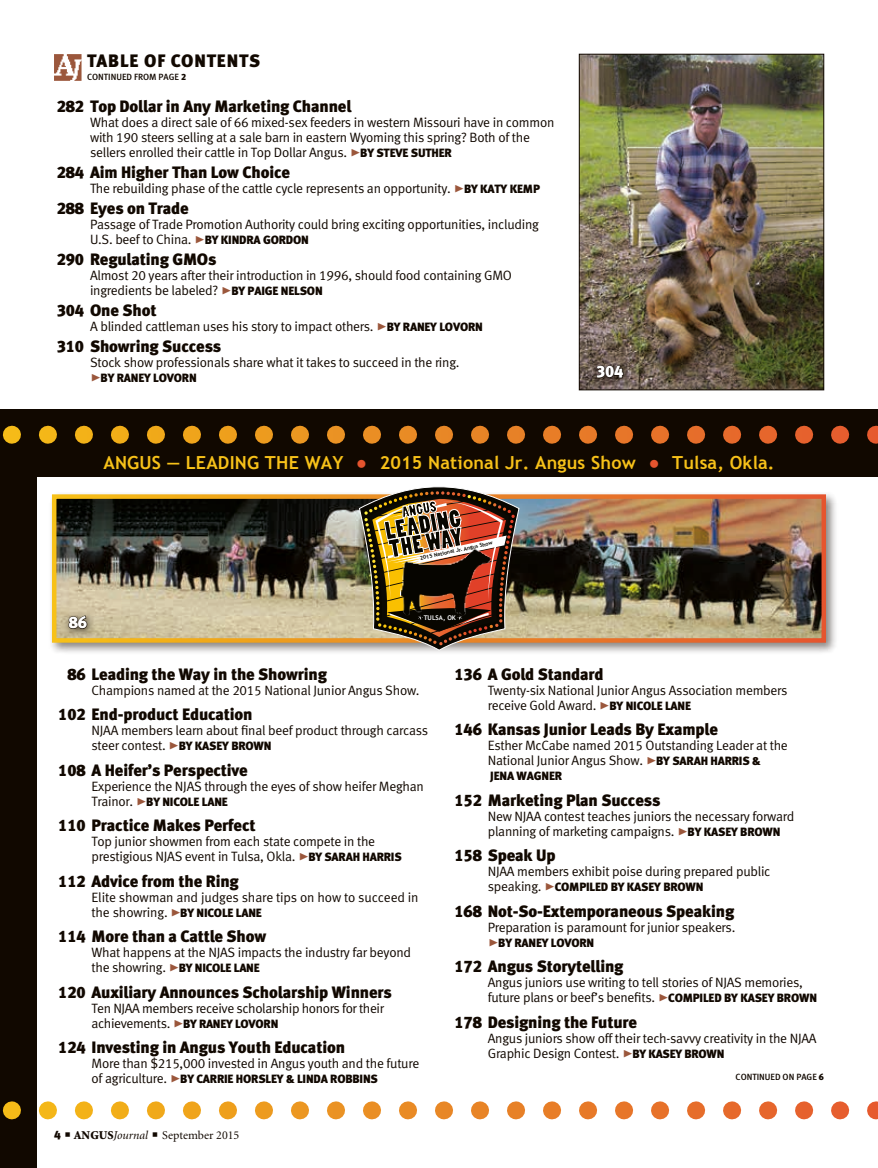
<style>
.page{position:relative;width:878px;height:1168px;background:#fff}
.page>*{position:absolute;margin:0;border:0;box-sizing:border-box;transform-origin:0 0}
.t1{font:24.3px/18.6px "Poplar Std";color:#080600}
.t2{font:700 18px "Trebuchet MS";letter-spacing:.01em;color:#f7c119}
.t3{font:18px "Meta Black LF";letter-spacing:.05em;color:#110800}
.t4{font:16.5px "Meta Black LF";letter-spacing:-.01em;color:#110800}
.t5{font:16.5px "Meta Black LF";color:#fff}
.t6{font:14.7px "Poplar Std";color:#080600}
.deck_line{font:13.5px/15px "Meta Normal LF";letter-spacing:-.02em;color:#110800}
.deck_line-2{font:12px "Meta Black LF";letter-spacing:-.015em;color:#110800}
.t7{font:12px "Minion";color:#110800}
.t8{font:9px "Meta Medium LF";color:#110800}
.t9{font:700 6.45px "Trebuchet MS";color:#fff}
.t10{font:700 5.4px "Trebuchet MS";color:#080600}
.s1{font-family:"Meta Black LF"}
.s2{font-family:"Meta Black Caps Expert";font-size:21px;color:#9b573c}
.s3{font-family:"Meta Black LF";font-size:12px}
.s4{font-size:25.5px;color:#e5542e}
.s5{font-family:"Meta Normal LF";font-size:13.5px}
.s6{font-weight:900}
.s7{font-style:italic}
</style>
<div class="page">
<img style="left:54px;top:54px;width:27px;height:27px">
<img style="left:581px;top:56px;width:241px;height:332px">
<div style="left:579px;top:54px;width:245px;height:336px;border:1px solid #110800"></div>
<div style="left:589px;top:359px;width:44px;height:28px;background:#110800;opacity:.75"></div>
<svg style="left:595px;top:365px;width:29px;height:14px"></svg>
<div style="left:0;top:410px;width:36px;height:758px;background:#110800"></div>
<div style="left:0;top:410px;width:878px;height:67px;background:#110800"></div>
<svg style="left:12px;top:1101px;width:866px;height:18px"></svg>
<svg style="left:12px;top:426px;width:866px;height:18px"></svg>
<div style="left:48px;top:491px;width:790px;height:164px;background:#110800;opacity:.5"></div>
<img style="left:57px;top:499px;width:764px;height:139px">
<img style="left:359px;top:486px;width:160px;height:165px">
<div style="left:62px;top:610px;width:34px;height:28px;background:#110800;opacity:.75"></div>
<svg style="left:68px;top:615px;width:19px;height:14px"></svg>
<p class="t3" style="left:87px;top:50px;width:175px">TABLE OF CONTENTS</p>
<p class="t8" style="left:87px;top:72px;width:101px">CONTINUED FROM PAGE <span class="s1">2</span></p>
<p class="t4" style="left:57px;top:97px;width:296px">282 Top Dollar in Any Marketing Channel</p>
<p class="deck_line" style="left:90px;top:115px;width:466px">What does a direct sale of 66 mixed-sex feeders in western Missouri have in common with 190 steers selling at a sale barn in eastern Wyoming this spring? Both of the sellers enrolled their cattle in Top Dollar Angus. <span class="s2">@</span><span class="s3">BY STEVE SUTHER</span></p>
<p class="t4" style="left:57px;top:163px;width:235px">284 Aim Higher Than Low Choice</p>
<p class="deck_line" style="left:90px;top:181px;width:451px">The rebuilding phase of the cattle cycle represents an opportunity. <span class="s2">@</span><span class="s3">BY KATY KEMP</span></p>
<p class="t4" style="left:57px;top:199px;width:133px">288 Eyes on Trade</p>
<p class="deck_line" style="left:90px;top:217px;width:450px">Passage of Trade Promotion Authority could bring exciting opportunities, including<br>U.S. beef to China. <span class="s2">@</span><span class="s3">BY KINDRA GORDON</span></p>
<p class="t4" style="left:57px;top:250px;width:161px">290 Regulating GMOs</p>
<p class="deck_line" style="left:90px;top:268px;width:423px">Almost 20 years after their introduction in 1996, should food containing GMO ingredients be labeled? <span class="s2">@</span><span class="s3">BY PAIGE NELSON</span></p>
<p class="t4" style="left:57px;top:301px;width:101px">304 One Shot</p>
<p class="deck_line" style="left:90px;top:319px;width:394px">A blinded cattleman uses his story to impact others. <span class="s2">@</span><span class="s3">BY RANEY LOVORN</span></p>
<p class="t4" style="left:57px;top:337px;width:166px">310 Showring Success</p>
<p class="deck_line" style="left:90px;top:355px;width:371px">Stock show professionals share what it takes to succeed in the ring.</p>
<p class="deck_line-2" style="left:90px;top:371px;width:108px"><span class="s2">@</span>BY RANEY LOVORN</p>
<p class="t5" style="left:596px;top:361px;width:29px">304</p>
<p class="t2" style="left:103px;top:452px;width:672px">ANGUS — LEADING THE WAY <span class="s4">•</span> 2015 National Jr. Angus Show <span class="s4">•</span> Tulsa, Okla.</p>
<p class="t1" style="left:384px;top:523px;width:78px;rotate:-10deg">LEADING<br>THE WAY</p>
<p class="t6" style="left:400px;top:504px;width:36px;rotate:-10deg">ANGUS</p>
<p class="t10" style="left:419px;top:555px;width:76px;rotate:-12deg">2015 National Jr. Angus Show</p>
<p class="t5" style="left:69px;top:612px;width:20px">86</p>
<p class="t9" style="left:423px;top:614px;width:34px">TULSA, OK</p>
<p class="t4" style="left:67px;top:664px;width:261px">86 Leading the Way in the Showring</p>
<p class="deck_line" style="left:92px;top:682px;width:329px">Champions named at the 2015 National Junior Angus Show.</p>
<p class="t4" style="left:58px;top:704px;width:196px">102 End-product Education</p>
<p class="deck_line" style="left:92px;top:723px;width:338px">NJAA members learn about final beef product through carcass steer contest. <span class="s2">@</span><span class="s3">BY KASEY BROWN</span></p>
<p class="t4" style="left:58px;top:760px;width:191px">108 A Heifer’s Perspective</p>
<p class="deck_line" style="left:92px;top:778px;width:334px">Experience the NJAS through the eyes of show heifer Meghan</p>
<p class="deck_line-2" style="left:92px;top:794px;width:138px"><span class="s5">Trainor.</span> <span class="s2">@</span>BY NICOLE LANE</p>
<p class="t4" style="left:58px;top:815px;width:199px">110 Practice Makes Perfect</p>
<p class="deck_line" style="left:92px;top:834px;width:312px">Top junior showmen from each state compete in the prestigious NJAS event in Tulsa, Okla. <span class="s2">@</span><span class="s3">BY SARAH HARRIS</span></p>
<p class="t4" style="left:58px;top:871px;width:182px">112 Advice from the Ring</p>
<p class="deck_line" style="left:92px;top:889px;width:328px">Elite showman and judges share tips on how to succeed in the showring. <span class="s2">@</span><span class="s3">BY NICOLE LANE</span></p>
<p class="t4" style="left:58px;top:926px;width:209px">114 More than a Cattle Show</p>
<p class="deck_line" style="left:92px;top:945px;width:321px">What happens at the NJAS impacts the industry far beyond the showring. <span class="s2">@</span><span class="s3">BY NICOLE LANE</span></p>
<p class="t4" style="left:58px;top:982px;width:335px">120 Auxiliary Announces Scholarship Winners</p>
<p class="deck_line" style="left:92px;top:1000px;width:294px">Ten NJAA members receive scholarship honors for their achievements. <span class="s2">@</span><span class="s3">BY RANEY LOVORN</span></p>
<p class="t4" style="left:58px;top:1037px;width:288px">124 Investing in Angus Youth Education</p>
<p class="deck_line" style="left:92px;top:1056px;width:329px">More than $215,000 invested in Angus youth and the future</p>
<p class="deck_line-2" style="left:92px;top:1071px;width:288px"><span class="s5">of agriculture.</span> <span class="s2">@</span>BY CARRIE HORSLEY &amp; LINDA ROBBINS</p>
<p class="t7" style="left:54px;top:1129px;width:187px"><span class="s1">4</span> ■ <span class="s6">ANGUS</span><span class="s7">Journal</span> ■ September 2015</p>
<p class="t4" style="left:454px;top:664px;width:150px">136 A Gold Standard</p>
<p class="deck_line" style="left:487px;top:682px;width:301px">Twenty-six National Junior Angus Association members receive Gold Award. <span class="s2">@</span><span class="s3">BY NICOLE LANE</span></p>
<p class="t4" style="left:454px;top:719px;width:265px">146 Kansas Junior Leads By Example</p>
<p class="deck_line" style="left:488px;top:738px;width:301px">Esther McCabe named 2015 Outstanding Leader at the<br>National Junior Angus Show. <span class="s2">@</span><span class="s3">BY SARAH HARRIS &amp;</span></p>
<p class="deck_line-2" style="left:490px;top:768px;width:73px">JENA WAGNER</p>
<p class="t4" style="left:454px;top:790px;width:207px">152 Marketing Plan Success</p>
<p class="deck_line" style="left:488px;top:808px;width:308px">New NJAA contest teaches juniors the necessary forward planning of marketing campaigns. <span class="s2">@</span><span class="s3">BY KASEY BROWN</span></p>
<p class="t4" style="left:454px;top:845px;width:103px">158 Speak Up</p>
<p class="deck_line" style="left:488px;top:864px;width:284px">NJAA members exhibit poise during prepared public</p>
<p class="deck_line-2" style="left:488px;top:879px;width:217px"><span class="s5">speaking.</span> <span class="s2">@</span>COMPILED BY KASEY BROWN</p>
<p class="t4" style="left:454px;top:901px;width:281px">168 Not-So-Extemporaneous Speaking</p>
<p class="deck_line" style="left:487px;top:919px;width:249px">Preparation is paramount for junior speakers.</p>
<p class="deck_line-2" style="left:487px;top:935px;width:108px"><span class="s2">@</span>BY RANEY LOVORN</p>
<p class="t4" style="left:454px;top:956px;width:170px">172 Angus Storytelling</p>
<p class="deck_line" style="left:487px;top:975px;width:331px">Angus juniors use writing to tell stories of NJAS memories, future plans or beef’s benefits. <span class="s2">@</span><span class="s3">COMPILED BY KASEY BROWN</span></p>
<p class="t4" style="left:454px;top:1012px;width:184px">178 Designing the Future</p>
<p class="deck_line" style="left:487px;top:1030px;width:330px">Angus juniors show off their tech-savvy creativity in the NJAA<br>Graphic Design Contest. <span class="s2">@</span><span class="s3">BY KASEY BROWN</span></p>
<p class="t8" style="left:735px;top:1071px;width:90px">CONTINUED ON PAGE <span class="s1">6</span></p>
</div>
